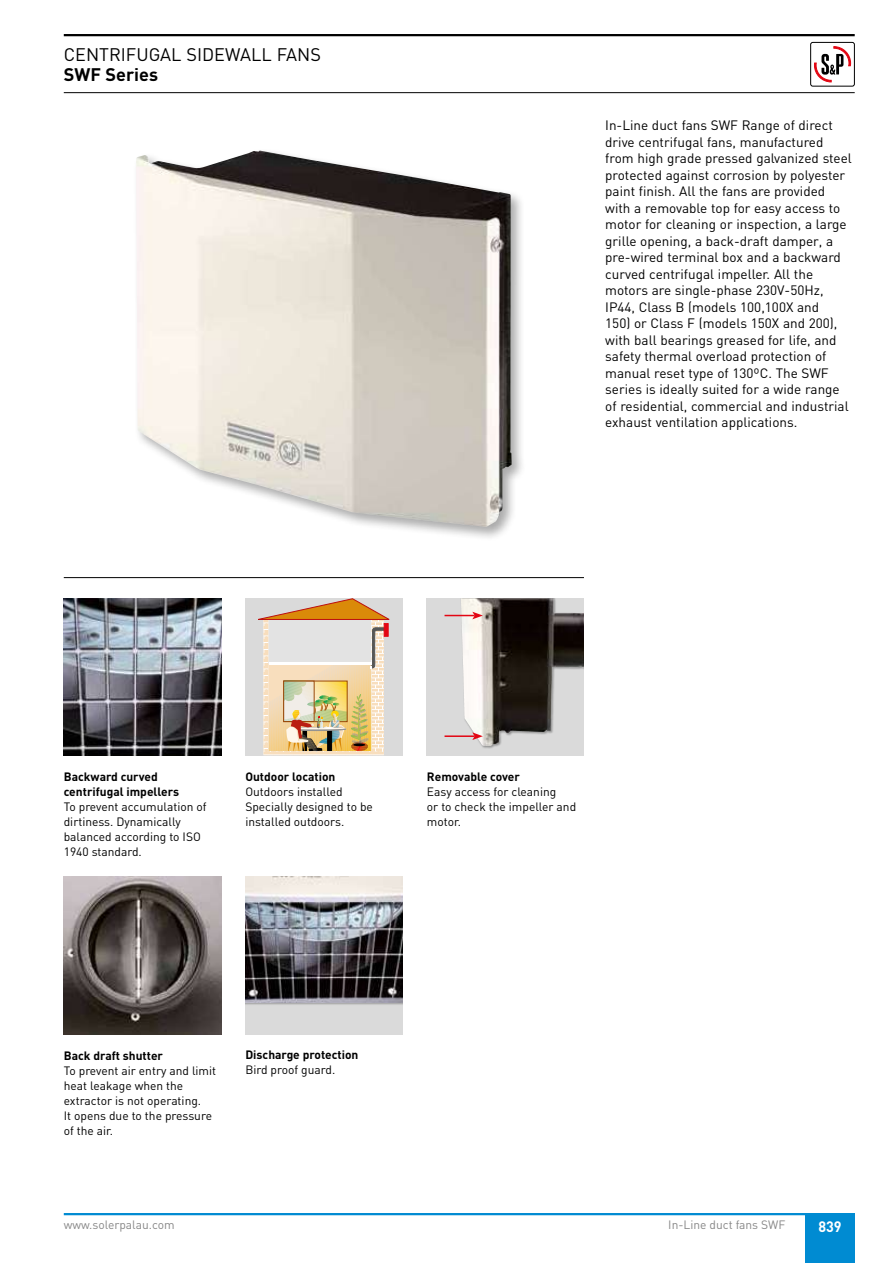
<style>
.page{position:relative;width:893px;height:1263px;background:#fff}
.page>*{position:absolute;margin:0;border:0;box-sizing:border-box;transform-origin:0 0}
.t1{font:18px "DIN";color:#000}
.t2{font:700 18px "DIN";color:#000}
.t3{font:700 15px "DIN";color:#fff;scale:.95 1}
.t4{font:13.5px/16.5px "DIN";color:#000}
.t5{font:12px/15px "DIN";color:#000}
.t6{font:700 12px/15px "DIN";color:#000}
.t7{font:12px "DIN";color:#878787}
</style>
<div class="page">
<hr style="left:64px;top:34px;width:791px;height:2px;background:#000">
<hr style="left:64px;top:92px;width:791px;height:1px;background:#000">
<svg style="left:814px;top:47px;width:37px;height:36px"></svg>
<div style="left:810px;top:42px;width:45px;height:44px;border:1px solid #000;border-radius:2px"></div>
<hr style="left:64px;top:1213px;width:791px;height:2px;background:#008bd2">
<div style="left:805px;top:1214px;width:50px;height:49px;background:#008bd2"></div>
<div style="left:133px;top:148px;width:393px;height:394px;background:#000;opacity:.33"></div>
<img style="left:136px;top:151px;width:376px;height:376px">
<hr style="left:64px;top:577px;width:520px;height:1px;background:#000">
<div style="left:245px;top:598px;width:158px;height:158px;background:#dadada"></div>
<svg style="left:258px;top:598px;width:132px;height:153px"></svg>
<svg style="left:263px;top:751px;width:121px;height:4px"></svg>
<div style="left:245px;top:877px;width:158px;height:157px;background:#dadada"></div>
<div style="left:245px;top:877px;width:158px;height:128px;background:#000;opacity:.33"></div>
<img style="left:245px;top:877px;width:158px;height:125px">
<img style="left:64px;top:598px;width:157px;height:158px">
<img style="left:64px;top:877px;width:157px;height:157px">
<div style="left:427px;top:598px;width:157px;height:158px;background:#dadada"></div>
<div style="left:460px;top:598px;width:124px;height:151px;background:#000;opacity:.33"></div>
<img style="left:461px;top:598px;width:10px;height:130px">
<hr style="left:445px;top:615px;width:30px;height:1px;background:#e30613">
<svg style="left:472px;top:612px;width:11px;height:7px"></svg>
<hr style="left:445px;top:735px;width:30px;height:2px;background:#e30613">
<svg style="left:472px;top:732px;width:11px;height:8px"></svg>
<h1 class="t1" style="left:64px;top:43px;width:259px">CENTRIFUGAL SIDEWALL FANS</h1>
<h1 class="t2" style="left:64px;top:62px;width:96px">SWF Series</h1>
<p class="t4" style="left:605px;top:117px;width:248px">In-Line duct fans SWF Range of direct drive centrifugal fans, manufactured from high grade pressed galvanized steel protected against corrosion by polyester paint finish. All the fans are provided with a removable top for easy access to motor for cleaning or inspection, a large grille opening, a back-draft damper, a pre-wired terminal box and a backward curved centrifugal impeller. All the motors are single-phase 230V-50Hz, IP44, Class B (models 100,100X and<br>150) or Class F (models 150X and 200), with ball bearings greased for life, and safety thermal overload protection of manual reset type of 130ºC. The SWF series is ideally suited for a wide range of residential, commercial and industrial exhaust ventilation applications.</p>
<p class="t6" style="left:64px;top:768px;width:117px">Backward curved centrifugal impellers</p>
<p class="t5" style="left:64px;top:798px;width:144px">To prevent accumulation of dirtiness. Dynamically balanced according to ISO<br>1940 standard.</p>
<p class="t6" style="left:245px;top:768px;width:92px">Outdoor location</p>
<p class="t5" style="left:245px;top:783px;width:129px">Outdoors installed<br>Specially designed to be installed outdoors.</p>
<p class="t6" style="left:427px;top:768px;width:94px">Removable cover</p>
<p class="t5" style="left:427px;top:783px;width:151px">Easy access for cleaning<br>or to check the impeller and motor.</p>
<p class="t6" style="left:64px;top:1048px;width:101px">Back draft shutter</p>
<p class="t5" style="left:64px;top:1063px;width:154px">To prevent air entry and limit heat leakage when the extractor is not operating.<br>It opens due to the pressure of the air.</p>
<p class="t6" style="left:245px;top:1047px;width:115px">Discharge protection</p>
<p class="t5" style="left:245px;top:1062px;width:91px">Bird proof guard.</p>
<p class="t7" style="left:64px;top:1217px;width:112px">www.solerpalau.com</p>
<p class="t7" style="left:668px;top:1217px;width:119px">In-Line duct fans SWF</p>
<p class="t3" style="left:818px;top:1217px;width:26px">839</p>
</div>
